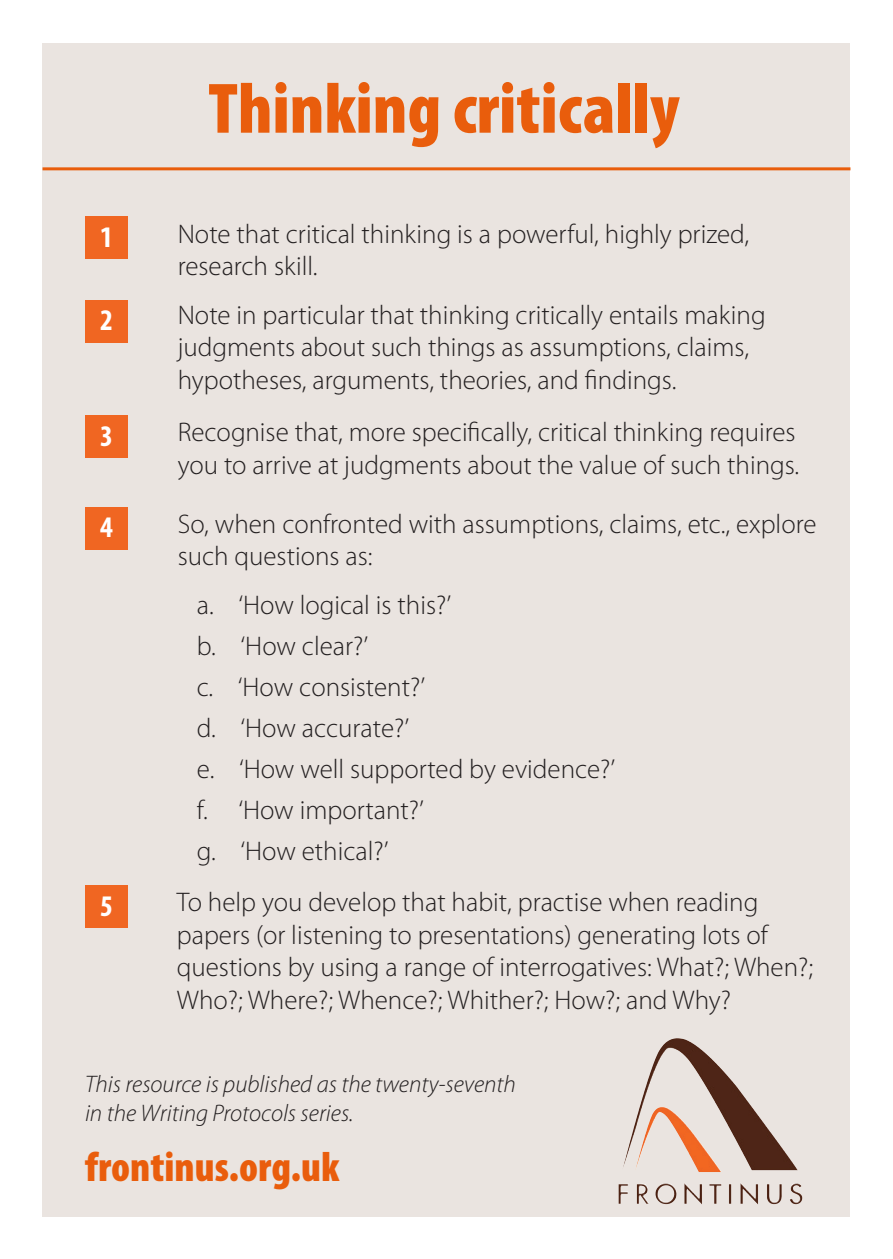
<style>
.page{position:relative;width:893px;height:1259px;background:#fff}
.page>*{position:absolute;margin:0;border:0;box-sizing:border-box;transform-origin:0 0}
.t1{font:900 condensed 72px "Myriad Pro";color:#e95d0c}
.t2{font:900 condensed 42px "Myriad Pro";color:#e95d0c}
.t3{font:700 condensed 30px "Myriad Pro";color:#fff}
.t4{font:300 27px/32.4px "Myriad Pro";color:#231f20}
.t5{font:italic 300 24px/28.8px "Myriad Pro";color:#231f20}
</style>
<div class="page">
<div style="left:43px;top:43px;width:807px;height:1173px;background:#eae4e0"></div>
<hr style="left:43px;top:167px;width:807px;height:3px;background:#e95d0c">
<div style="left:85px;top:217px;width:43px;height:42px;background:#f06622"></div>
<div style="left:85px;top:300px;width:43px;height:42px;background:#f06622"></div>
<div style="left:85px;top:415px;width:43px;height:43px;background:#f06622"></div>
<div style="left:85px;top:507px;width:43px;height:42px;background:#f06622"></div>
<div style="left:85px;top:885px;width:43px;height:43px;background:#f06622"></div>
<img style="left:650px;top:1038px;width:26px;height:35px">
<p class="t1" style="left:208px;top:69px;width:473px">Thinking critically</p>
<p class="t3" style="left:100px;top:218px;width:14px">1</p>
<p class="t4" style="left:178px;top:218px;width:573px">Note that critical thinking is a powerful, highly prized, research skill.</p>
<p class="t4" style="left:178px;top:299px;width:589px">Note in particular that thinking critically entails making judgments about such things as assumptions, claims, hypotheses, arguments, theories, and findings.</p>
<p class="t4" style="left:178px;top:416px;width:623px">Recognise that, more specifically, critical thinking requires you to arrive at judgments about the value of such things.</p>
<p class="t4" style="left:178px;top:508px;width:640px">So, when confronted with assumptions, claims, etc., explore such questions as:</p>
<p class="t4" style="left:197px;top:589px;width:256px">a. ‘How logical is this?’</p>
<p class="t4" style="left:197px;top:630px;width:173px">b. ‘How clear?’</p>
<p class="t4" style="left:197px;top:671px;width:230px">c. ‘How consistent?’</p>
<p class="t4" style="left:197px;top:712px;width:214px">d. ‘How accurate?’</p>
<p class="t4" style="left:197px;top:753px;width:420px">e. ‘How well supported by evidence?’</p>
<p class="t4" style="left:197px;top:794px;width:228px">f. ‘How important?’</p>
<p class="t4" style="left:197px;top:835px;width:193px">g. ‘How ethical?’</p>
<p class="t4" style="left:177px;top:886px;width:638px">To help you develop that habit, practise when reading papers (or listening to presentations) generating lots of questions by using a range of interrogatives: What?; When?; Who?; Where?; Whence?; Whither?; How?; and Why?</p>
<p class="t3" style="left:100px;top:302px;width:14px">2</p>
<p class="t3" style="left:100px;top:417px;width:14px">3</p>
<p class="t3" style="left:100px;top:508px;width:14px">4</p>
<p class="t3" style="left:100px;top:887px;width:14px">5</p>
<p class="t5" style="left:85px;top:1070px;width:432px">This resource is published as the twenty-seventh in the Writing Protocols series.</p>
<p class="t2" style="left:85px;top:1143px;width:256px">frontinus.org.uk</p>
</div>
